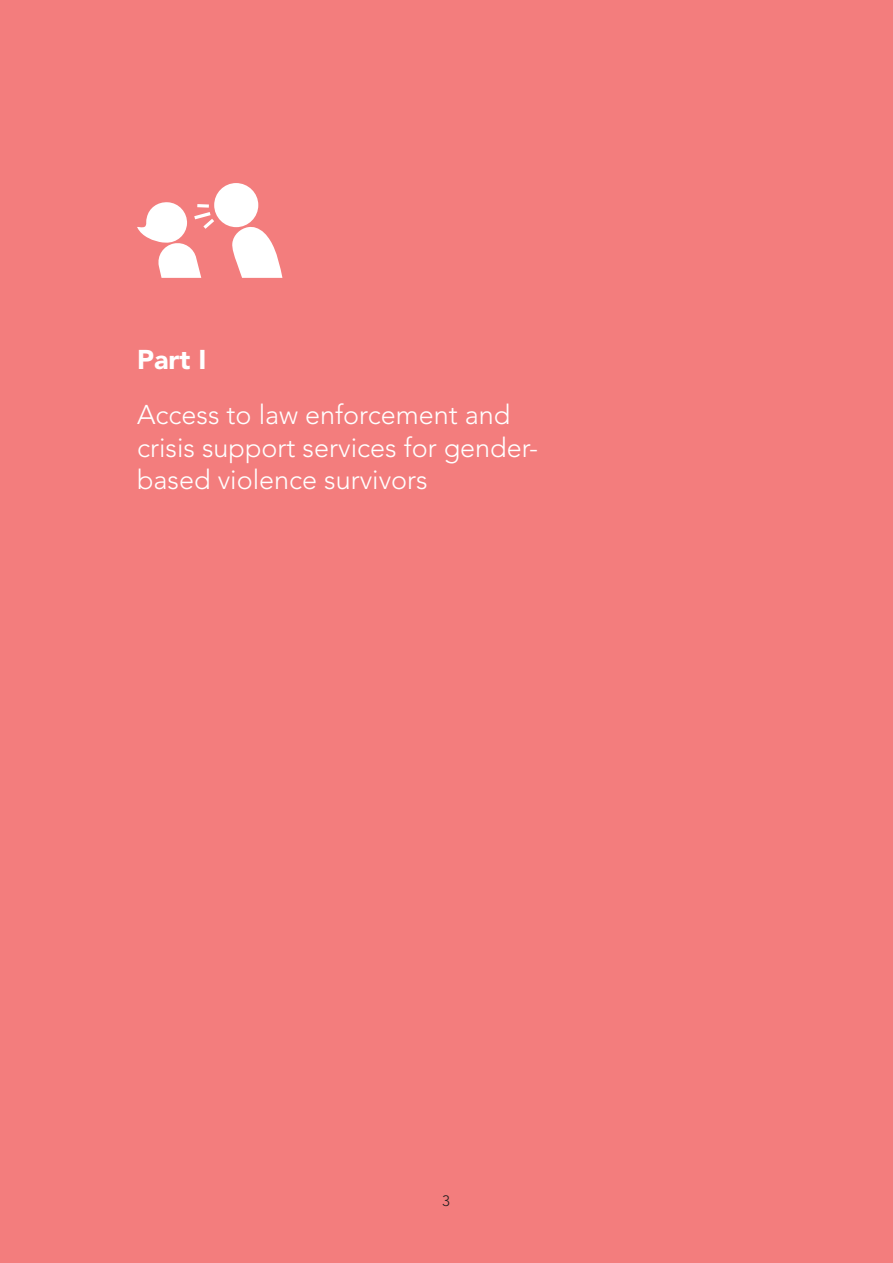
<style>
.page{position:relative;width:893px;height:1263px;background:#f37d7d}
.page>*{position:absolute;margin:0;border:0;box-sizing:border-box;transform-origin:0 0}
.t1{font:300 27px/32.4px "Avenir LT Std";color:#fff}
.t2{font:900 27px "Avenir LT Std";color:#fff}
.t3{font:300 15px "Avenir LT Std";color:#231f20}
</style>
<div class="page">
<svg style="left:137px;top:183px;width:145px;height:95px"></svg>
<p class="t2" style="left:137px;top:343px;width:71px">Part I</p>
<p class="t1" style="left:137px;top:399px;width:403px">Access to law enforcement and crisis support services for gender&shy;based violence survivors</p>
<p class="t3" style="left:442px;top:1192px;width:9px">3</p>
</div>
